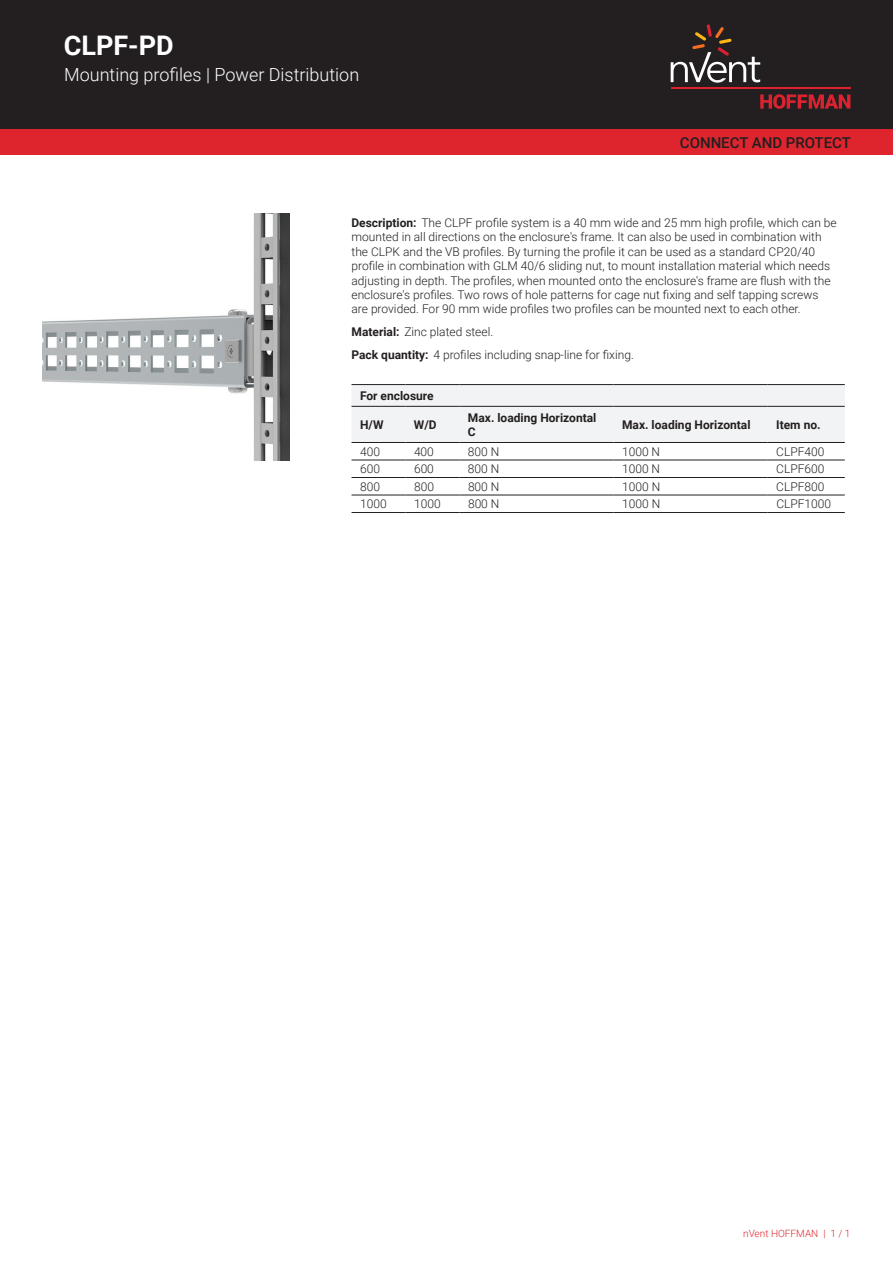
<style>
.page{position:relative;width:893px;height:1263px;background:#fff}
.page>*{position:absolute;margin:0;border:0;box-sizing:border-box;transform-origin:0 0}
.t1{font:700 27px "Roboto";color:#fff}
.t2{font:300 18px "Roboto";color:#fff}
.t3{font:500 15px "Roboto";color:#231f20}
.t4{font:300 12px/14.4px "Roboto";color:#231f20}
.t5{font:700 12px/14.4px "Roboto";color:#231f20}
.t6{font:300 10.05px "Roboto";color:#de252e}
.s1{font-weight:700}
</style>
<div class="page">
<div style="left:0;top:0;width:893px;height:129px;background:#231f20"></div>
<svg style="left:760px;top:94px;width:90px;height:15px"></svg>
<hr style="left:671px;top:88px;width:179px;height:1px;background:#db2230">
<svg style="left:671px;top:24px;width:89px;height:59px"></svg>
<div style="left:0;top:129px;width:893px;height:26px;background:#de252e"></div>
<div style="left:351px;top:385px;width:494px;height:57px;background:#f2f3f4"></div>
<hr style="left:351px;top:384px;width:54px;height:1px;background:#231f20">
<hr style="left:405px;top:384px;width:54px;height:1px;background:#231f20">
<hr style="left:459px;top:384px;width:155px;height:1px;background:#231f20">
<hr style="left:614px;top:384px;width:154px;height:1px;background:#231f20">
<hr style="left:768px;top:384px;width:77px;height:1px;background:#231f20">
<hr style="left:351px;top:460px;width:54px;height:1px;background:#231f20">
<hr style="left:405px;top:460px;width:54px;height:1px;background:#231f20">
<hr style="left:459px;top:460px;width:155px;height:1px;background:#231f20">
<hr style="left:614px;top:460px;width:154px;height:1px;background:#231f20">
<hr style="left:768px;top:460px;width:77px;height:1px;background:#231f20">
<hr style="left:351px;top:477px;width:54px;height:1px;background:#231f20">
<hr style="left:405px;top:477px;width:54px;height:1px;background:#231f20">
<hr style="left:459px;top:477px;width:155px;height:1px;background:#231f20">
<hr style="left:614px;top:477px;width:154px;height:1px;background:#231f20">
<hr style="left:768px;top:477px;width:77px;height:1px;background:#231f20">
<hr style="left:351px;top:495px;width:54px;height:1px;background:#231f20">
<hr style="left:405px;top:495px;width:54px;height:1px;background:#231f20">
<hr style="left:459px;top:495px;width:155px;height:1px;background:#231f20">
<hr style="left:614px;top:495px;width:154px;height:1px;background:#231f20">
<hr style="left:768px;top:495px;width:77px;height:1px;background:#231f20">
<hr style="left:351px;top:512px;width:54px;height:1px;background:#231f20">
<hr style="left:405px;top:512px;width:54px;height:1px;background:#231f20">
<hr style="left:459px;top:512px;width:155px;height:1px;background:#231f20">
<hr style="left:614px;top:512px;width:154px;height:1px;background:#231f20">
<hr style="left:768px;top:512px;width:77px;height:1px;background:#231f20">
<hr style="left:351px;top:406px;width:54px;height:1px;background:#231f20">
<hr style="left:405px;top:406px;width:54px;height:1px;background:#231f20">
<hr style="left:459px;top:406px;width:155px;height:1px;background:#231f20">
<hr style="left:614px;top:406px;width:154px;height:1px;background:#231f20">
<hr style="left:768px;top:406px;width:77px;height:1px;background:#231f20">
<hr style="left:351px;top:442px;width:54px;height:1px;background:#231f20">
<hr style="left:405px;top:442px;width:54px;height:1px;background:#231f20">
<hr style="left:459px;top:442px;width:155px;height:1px;background:#231f20">
<hr style="left:614px;top:442px;width:154px;height:1px;background:#231f20">
<hr style="left:768px;top:442px;width:77px;height:1px;background:#231f20">
<img style="left:43px;top:213px;width:246px;height:247px">
<h1 class="t1" style="left:64px;top:27px;width:111px">CLPF-PD</h1>
<h2 class="t2" style="left:64px;top:62px;width:297px">Mounting profiles | Power Distribution</h2>
<p class="t3" style="left:680px;top:132px;width:173px">CONNECT AND PROTECT</p>
<p class="t4" style="left:351px;top:215px;width:487px"><span class="s1">Description:</span> The CLPF profile system is a 40 mm wide and 25 mm high profile, which can be mounted in all directions on the enclosure's frame. It can also be used in combination with the CLPK and the VB profiles. By turning the profile it can be used as a standard CP20/40 profile in combination with GLM 40/6 sliding nut, to mount installation material which needs adjusting in depth. The profiles, when mounted onto the enclosure's frame are flush with the enclosure's profiles. Two rows of hole patterns for cage nut fixing and self tapping screws are provided. For 90 mm wide profiles two profiles can be mounted next to each other.</p>
<p class="t4" style="left:351px;top:320px;width:284px;line-height:23px"><span class="s1">Material:</span> Zinc plated steel.<br><span class="s1">Pack quantity:</span> 4 profiles including snap-line for fixing.</p>
<p class="t5" style="left:360px;top:388px;width:75px">For enclosure</p>
<p class="t5" style="left:360px;top:417px;width:25px">H/W</p>
<p class="t5" style="left:414px;top:417px;width:24px">W/D</p>
<p class="t5" style="left:468px;top:410px;width:130px">Max. loading Horizontal<br>C</p>
<p class="t5" style="left:622px;top:417px;width:130px">Max. loading Horizontal</p>
<p class="t5" style="left:776px;top:417px;width:46px">Item no.</p>
<p class="t4" style="left:360px;top:444px;width:21px">400</p>
<p class="t4" style="left:414px;top:444px;width:21px">400</p>
<p class="t4" style="left:468px;top:444px;width:33px">800 N</p>
<p class="t4" style="left:622px;top:444px;width:40px">1000 N</p>
<p class="t4" style="left:776px;top:444px;width:50px">CLPF400</p>
<p class="t4" style="left:360px;top:461px;width:21px">600</p>
<p class="t4" style="left:414px;top:461px;width:21px">600</p>
<p class="t4" style="left:468px;top:461px;width:33px">800 N</p>
<p class="t4" style="left:622px;top:461px;width:40px">1000 N</p>
<p class="t4" style="left:776px;top:461px;width:50px">CLPF600</p>
<p class="t4" style="left:360px;top:479px;width:21px">800</p>
<p class="t4" style="left:414px;top:479px;width:21px">800</p>
<p class="t4" style="left:468px;top:479px;width:33px">800 N</p>
<p class="t4" style="left:622px;top:479px;width:40px">1000 N</p>
<p class="t4" style="left:776px;top:479px;width:50px">CLPF800</p>
<p class="t4" style="left:360px;top:496px;width:28px">1000</p>
<p class="t4" style="left:414px;top:496px;width:28px">1000</p>
<p class="t4" style="left:468px;top:496px;width:33px">800 N</p>
<p class="t4" style="left:622px;top:496px;width:40px">1000 N</p>
<p class="t4" style="left:776px;top:496px;width:56px">CLPF1000</p>
<p class="t6" style="left:743px;top:1226px;width:109px">nVent HOFFMAN | 1 / 1</p>
</div>
